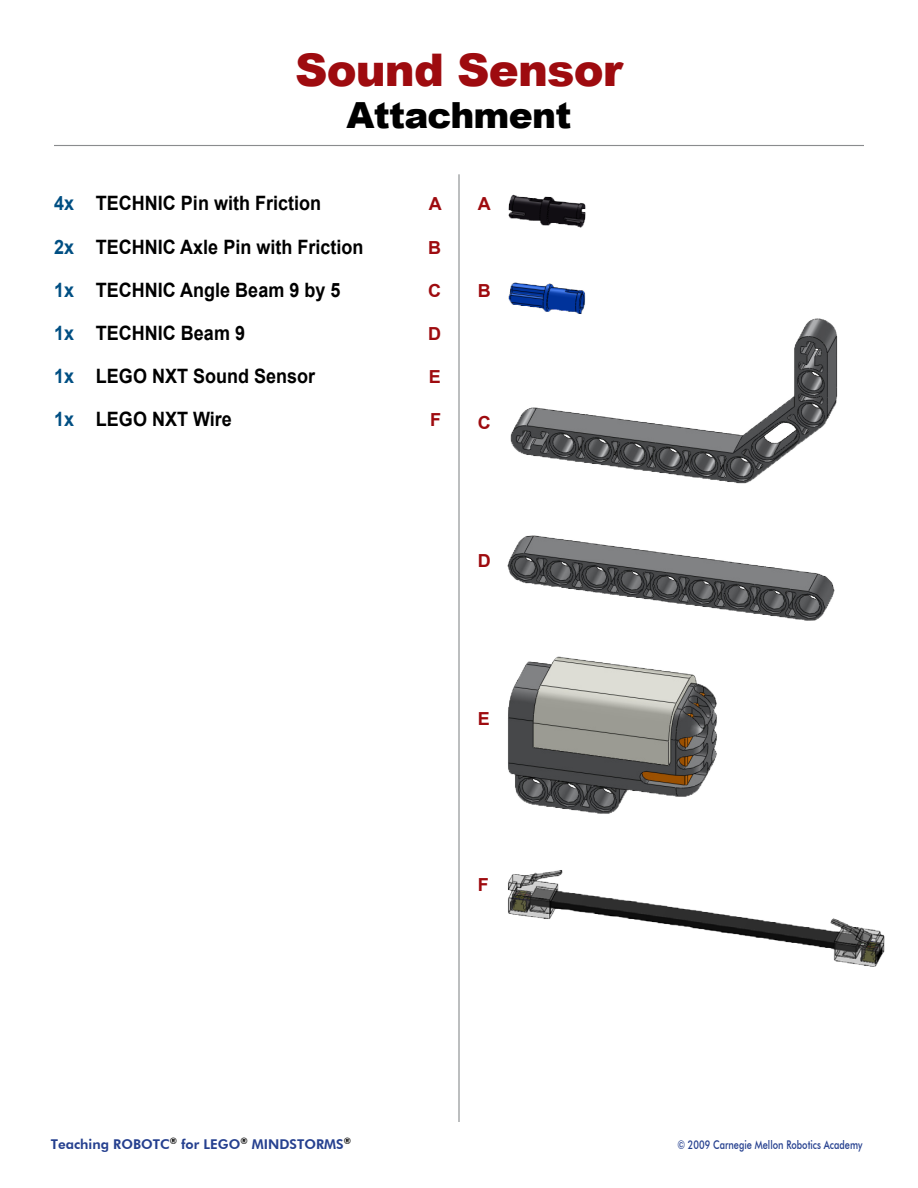
<style>
.page{position:relative;width:918px;height:1188px;background:#fff}
.page>*{position:absolute;margin:0;border:0;box-sizing:border-box;transform-origin:0 0}
.t1{font:900 45px "Arial";letter-spacing:-.02em;color:#9e0b0f}
.t2{font:900 36px "Arial";letter-spacing:-.02em;color:#000}
.t3{font:700 19.8px "Arial";color:#000;scale:.91 1}
.t4{font:700 18px "Arial";color:#9e0b0f}
.t5{font:800 13.5px "Futura BT";color:#25408f}
.t6{font:500 12px "Futura BT";color:#25408f;scale:.77 1}
.s1{color:#004f83}
</style>
<div class="page">
<hr style="left:458px;top:174px;width:2px;height:948px;background:#8a8c8e">
<hr style="left:54px;top:145px;width:810px;height:1px;background:#8a8c8e">
<img style="left:508px;top:194px;width:78px;height:34px">
<img style="left:508px;top:282px;width:78px;height:32px">
<img style="left:507px;top:535px;width:328px;height:86px">
<img style="left:510px;top:318px;width:328px;height:166px">
<img style="left:508px;top:656px;width:209px;height:158px">
<img style="left:508px;top:870px;width:377px;height:97px">
<h1 class="t1" style="left:295px;top:37px;width:329px">Sound Sensor</h1>
<h2 class="t2" style="left:347px;top:89px;width:226px">Attachment</h2>
<p class="t3" style="left:54px;top:190px;width:295px"><span class="s1">4x</span> TECHNIC Pin with Friction</p>
<p class="t4" style="left:429px;top:192px;width:14px">A</p>
<p class="t3" style="left:54px;top:234px;width:341px"><span class="s1">2x</span> TECHNIC Axle Pin with Friction</p>
<p class="t4" style="left:428px;top:235px;width:14px">B</p>
<p class="t3" style="left:54px;top:277px;width:316px"><span class="s1">1x</span> TECHNIC Angle Beam 9 by 5</p>
<p class="t4" style="left:428px;top:279px;width:14px">C</p>
<p class="t3" style="left:54px;top:320px;width:211px"><span class="s1">1x</span> TECHNIC Beam 9</p>
<p class="t4" style="left:428px;top:322px;width:14px">D</p>
<p class="t3" style="left:54px;top:363px;width:288px"><span class="s1">1x</span> LEGO NXT Sound Sensor</p>
<p class="t4" style="left:429px;top:365px;width:14px">E</p>
<p class="t3" style="left:54px;top:406px;width:197px"><span class="s1">1x</span> LEGO NXT Wire</p>
<p class="t4" style="left:430px;top:408px;width:12px">F</p>
<p class="t4" style="left:478px;top:192px;width:14px">A</p>
<p class="t4" style="left:478px;top:279px;width:14px">B</p>
<p class="t4" style="left:478px;top:411px;width:14px">C</p>
<p class="t4" style="left:478px;top:549px;width:14px">D</p>
<p class="t4" style="left:478px;top:707px;width:14px">E</p>
<p class="t4" style="left:478px;top:873px;width:12px">F</p>
<p class="t5" style="left:51px;top:1136px;width:302px">Teaching ROBOTC<sup>®</sup> for LEGO<sup>®</sup> MINDSTORMS<sup>®</sup></p>
<p class="t6" style="left:678px;top:1138px;width:242px">© 2009 Carnegie Mellon Robotics Academy</p>
</div>
